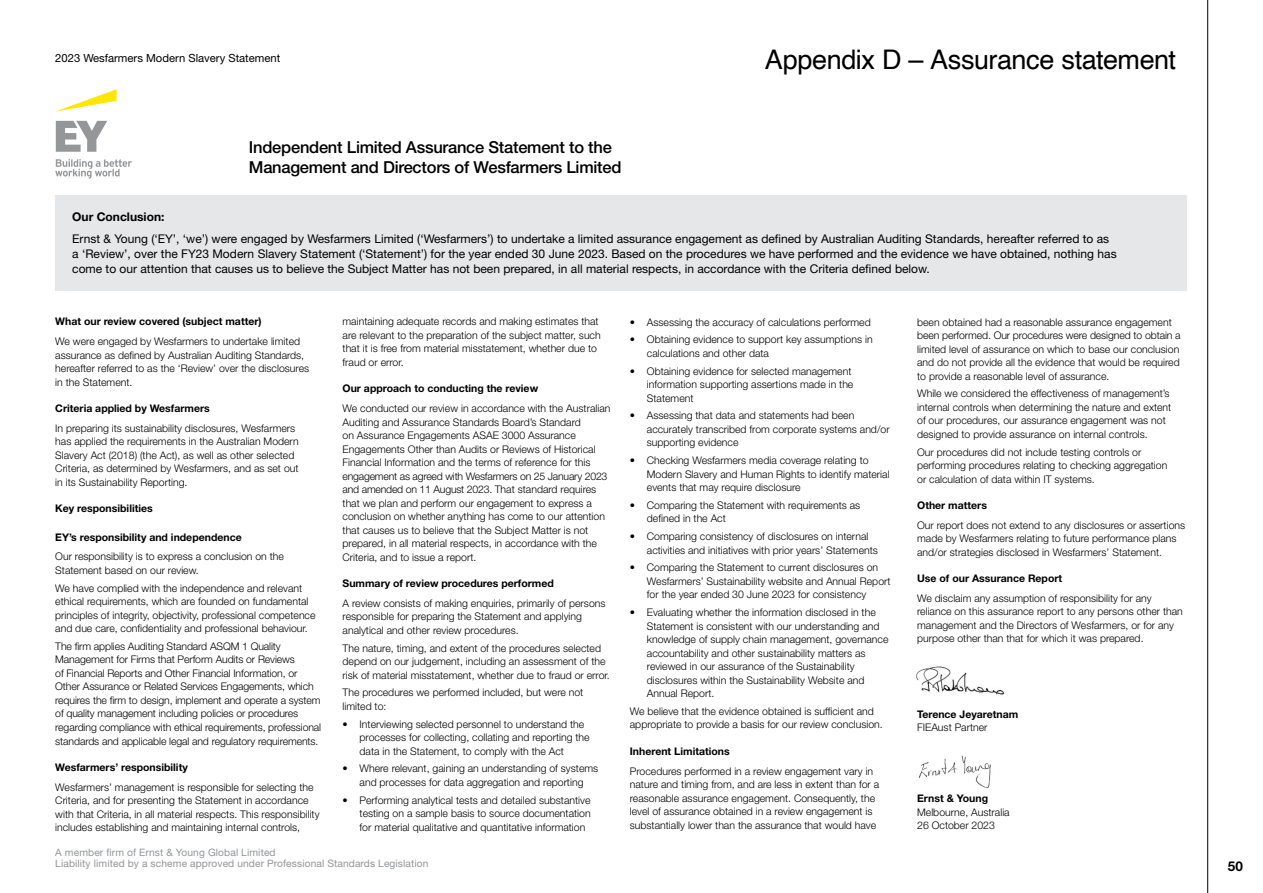
<style>
.page{position:relative;width:1263px;height:893px;background:#fff}
.page>*{position:absolute;margin:0;border:0;box-sizing:border-box;transform-origin:0 0}
.t1{font:27px "Helvetica";letter-spacing:-.015em;color:#000}
.t2{font:500 16.5px/19.8px "Helvetica Neue LT Std";letter-spacing:-.015em;color:#000}
.t3{font:700 13.5px "Helvetica Neue LT Std";color:#000}
.t4{font:12px/15px "Helvetica Neue LT Std";color:#000}
.t5{font:700 12px "Helvetica Neue LT Std";color:#000}
.t6{font:11.25px "Helvetica Neue LT Std";color:#000}
.t7{font:300 10.5px/13.5px "Helvetica Neue LT Std";color:#000}
.t8{font:700 10.5px "Helvetica Neue LT Std";color:#000}
.t9{font:10.2px/11.7px "Helvetica Neue LT Std";letter-spacing:.01em;color:#939598}
</style>
<div class="page">
<div style="left:55px;top:196px;width:1131px;height:95px;background:#e6e7e8"></div>
<svg style="left:55px;top:89px;width:62px;height:23px"></svg>
<svg style="left:55px;top:121px;width:77px;height:58px"></svg>
<img style="left:916px;top:666px;width:89px;height:29px">
<img style="left:919px;top:755px;width:72px;height:34px">
<hr style="left:1207px;top:0;width:1px;height:893px;background:#000">
<p class="t6" style="left:55px;top:51px;width:227px">2023 Wesfarmers Modern Slavery Statement</p>
<h2 class="t2" style="left:249px;top:137px;width:374px">Independent Limited Assurance Statement to the<br>Management and Directors of Wesfarmers Limited</h2>
<h1 class="t1" style="left:765px;top:39px;width:413px">Appendix D – Assurance statement</h1>
<p class="t5" style="left:72px;top:209px;width:94px">Our Conclusion:</p>
<p class="t4" style="left:72px;top:231px;width:1046px">Ernst &amp; Young (‘EY’, ‘we’) were engaged by Wesfarmers Limited (‘Wesfarmers’) to undertake a limited assurance engagement as defined by Australian Auditing Standards, hereafter referred to as a ‘Review’, over the FY23 Modern Slavery Statement (‘Statement’) for the year ended 30 June 2023. Based on the procedures we have performed and the evidence we have obtained, nothing has come to our attention that causes us to believe the Subject Matter has not been prepared, in all material respects, in accordance with the Criteria defined below.</p>
<p class="t8" style="left:55px;top:315px;width:208px">What our review covered (subject matter)</p>
<p class="t7" style="left:55px;top:335px;width:255px">We were engaged by Wesfarmers to undertake limited assurance as defined by Australian Auditing Standards, hereafter referred to as the ‘Review’ over the disclosures in the Statement.</p>
<p class="t8" style="left:55px;top:402px;width:156px">Criteria applied by Wesfarmers</p>
<p class="t7" style="left:55px;top:421px;width:245px">In preparing its sustainability disclosures, Wesfarmers has applied the requirements in the Australian Modern Slavery Act (2018) (the Act), as well as other selected Criteria, as determined by Wesfarmers, and as set out in its Sustainability Reporting.</p>
<p class="t8" style="left:55px;top:502px;width:99px">Key responsibilities</p>
<p class="t8" style="left:55px;top:530px;width:188px">EY’s responsibility and independence</p>
<p class="t7" style="left:55px;top:550px;width:230px">Our responsibility is to express a conclusion on the<br>Statement based on our review.</p>
<p class="t7" style="left:55px;top:581px;width:262px">We have complied with the independence and relevant ethical requirements, which are founded on fundamental principles of integrity, objectivity, professional competence and due care, confidentiality and professional behaviour.</p>
<p class="t7" style="left:55px;top:639px;width:267px">The firm applies Auditing Standard ASQM 1 Quality Management for Firms that Perform Audits or Reviews<br>of Financial Reports and Other Financial Information, or Other Assurance or Related Services Engagements, which requires the firm to design, implement and operate a system of quality management including policies or procedures regarding compliance with ethical requirements, professional standards and applicable legal and regulatory requirements.</p>
<p class="t8" style="left:55px;top:760px;width:134px">Wesfarmers’ responsibility</p>
<p class="t7" style="left:55px;top:780px;width:266px">Wesfarmers’ management is responsible for selecting the Criteria, and for presenting the Statement in accordance with that Criteria, in all material respects. This responsibility includes establishing and maintaining internal controls,</p>
<p class="t7" style="left:343px;top:315px;width:260px">maintaining adequate records and making estimates that are relevant to the preparation of the subject matter, such that it is free from material misstatement, whether due to fraud or error.</p>
<p class="t8" style="left:343px;top:382px;width:197px">Our approach to conducting the review</p>
<p class="t7" style="left:343px;top:401px;width:269px">We conducted our review in accordance with the Australian Auditing and Assurance Standards Board’s Standard<br>on Assurance Engagements ASAE 3000 Assurance Engagements Other than Audits or Reviews of Historical Financial Information and the terms of reference for this engagement as agreed with Wesfarmers on 25 January 2023 and amended on 11 August 2023. That standard requires that we plan and perform our engagement to express a conclusion on whether anything has come to our attention that causes us to believe that the Subject Matter is not prepared, in all material respects, in accordance with the Criteria, and to issue a report.</p>
<p class="t8" style="left:343px;top:577px;width:213px">Summary of review procedures performed</p>
<p class="t7" style="left:343px;top:596px;width:264px">A review consists of making enquiries, primarily of persons responsible for preparing the Statement and applying analytical and other review procedures.</p>
<p class="t7" style="left:343px;top:641px;width:269px">The nature, timing, and extent of the procedures selected depend on our judgement, including an assessment of the risk of material misstatement, whether due to fraud or error.</p>
<p class="t7" style="left:343px;top:686px;width:242px">The procedures we performed included, but were not limited to:</p>
<p class="t7" style="left:360px;top:717px;width:232px;text-indent:-17px">• Interviewing selected personnel to understand the processes for collecting, collating and reporting the data in the Statement, to comply with the Act</p>
<p class="t7" style="left:343px;top:762px;width:257px;text-align:center">• Where relevant, gaining an understanding of systems and processes for data aggregation and reporting</p>
<p class="t7" style="left:360px;top:793px;width:233px;text-align:justify;text-indent:-17px">• Performing analytical tests and detailed substantive testing on a sample basis to source documentation for material qualitative and quantitative information</p>
<p class="t9" style="left:55px;top:846px;width:375px">A member firm of Ernst &amp; Young Global Limited<br>Liability limited by a scheme approved under Professional Standards Legislation</p>
<p class="t7" style="left:630px;top:315px;width:242px">• Assessing the accuracy of calculations performed</p>
<p class="t7" style="left:647px;top:333px;width:227px;text-indent:-17px">• Obtaining evidence to support key assumptions in calculations and other data</p>
<p class="t7" style="left:647px;top:364px;width:208px;text-indent:-17px">• Obtaining evidence for selected management information supporting assertions made in the<br>Statement</p>
<p class="t7" style="left:647px;top:409px;width:244px;text-indent:-17px">• Assessing that data and statements had been accurately transcribed from corporate systems and/or supporting evidence</p>
<p class="t7" style="left:647px;top:453px;width:244px;text-indent:-17px">• Checking Wesfarmers media coverage relating to<br>Modern Slavery and Human Rights to identify material events that may require disclosure</p>
<p class="t7" style="left:647px;top:498px;width:215px;text-indent:-17px">• Comparing the Statement with requirements as defined in the Act</p>
<p class="t7" style="left:647px;top:529px;width:233px;text-indent:-17px">• Comparing consistency of disclosures on internal activities and initiatives with prior years’ Statements</p>
<p class="t7" style="left:647px;top:561px;width:245px;text-indent:-17px">• Comparing the Statement to current disclosures on<br>Wesfarmers’ Sustainability website and Annual Report for the year ended 30 June 2023 for consistency</p>
<p class="t7" style="left:647px;top:605px;width:243px;text-indent:-17px">• Evaluating whether the information disclosed in the Statement is consistent with our understanding and knowledge of supply chain management, governance accountability and other sustainability matters as reviewed in our assurance of the Sustainability disclosures within the Sustainability Website and Annual Report.</p>
<p class="t7" style="left:630px;top:704px;width:254px">We believe that the evidence obtained is sufficient and appropriate to provide a basis for our review conclusion.</p>
<p class="t8" style="left:630px;top:744px;width:101px">Inherent Limitations</p>
<p class="t7" style="left:630px;top:764px;width:251px">Procedures performed in a review engagement vary in nature and timing from, and are less in extent than for a reasonable assurance engagement. Consequently, the level of assurance obtained in a review engagement is substantially lower than the assurance that would have</p>
<p class="t7" style="left:917px;top:315px;width:265px">been obtained had a reasonable assurance engagement been performed. Our procedures were designed to obtain a limited level of assurance on which to base our conclusion and do not provide all the evidence that would be required to provide a reasonable level of assurance.</p>
<p class="t7" style="left:917px;top:387px;width:256px">While we considered the effectiveness of management’s internal controls when determining the nature and extent of our procedures, our assurance engagement was not designed to provide assurance on internal controls.</p>
<p class="t7" style="left:917px;top:445px;width:252px">Our procedures did not include testing controls or performing procedures relating to checking aggregation or calculation of data within IT systems.</p>
<p class="t8" style="left:917px;top:499px;width:71px">Other matters</p>
<p class="t7" style="left:917px;top:518px;width:269px">Our report does not extend to any disclosures or assertions made by Wesfarmers relating to future performance plans and/or strategies disclosed in Wesfarmers’ Statement.</p>
<p class="t8" style="left:917px;top:572px;width:147px">Use of our Assurance Report</p>
<p class="t7" style="left:917px;top:591px;width:267px">We disclaim any assumption of responsibility for any reliance on this assurance report to any persons other than management and the Directors of Wesfarmers, or for any purpose other than that for which it was prepared.</p>
<p class="t8" style="left:917px;top:707px;width:103px">Terence Jeyaretnam</p>
<p class="t7" style="left:917px;top:720px;width:72px">FIEAust Partner</p>
<p class="t8" style="left:917px;top:792px;width:72px">Ernst &amp; Young</p>
<p class="t7" style="left:917px;top:805px;width:94px">Melbourne, Australia<br>26 October 2023</p>
<p class="t3" style="left:1228px;top:858px;width:17px">50</p>
</div>
